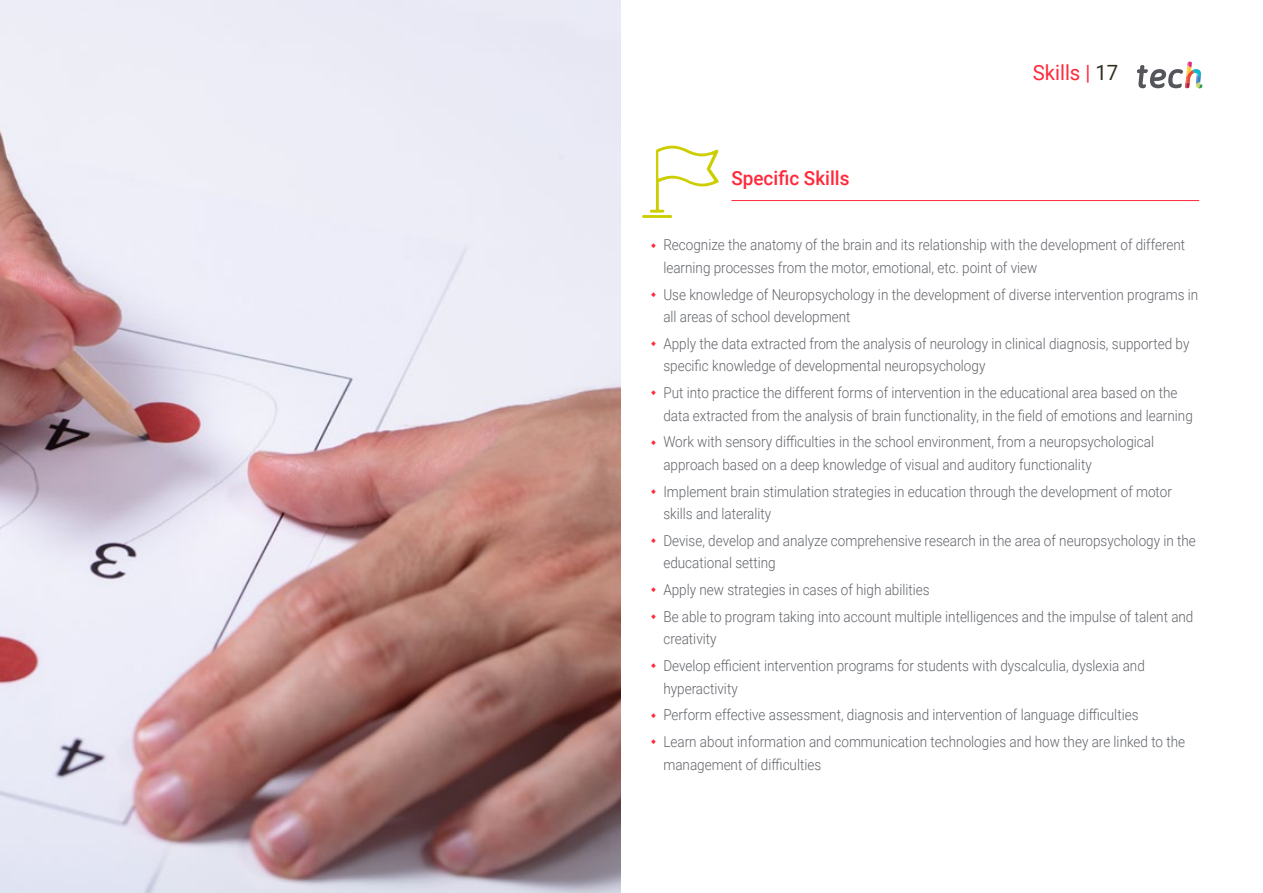
<style>
.page{position:relative;width:1263px;height:893px;background:#fff}
.page>*{position:absolute;margin:0;border:0;box-sizing:border-box;transform-origin:0 0}
.t1{font:21px "Roboto";color:#ff293a}
.t2{font:500 19.5px "Roboto";color:#ff293a}
.t3{font:300 15px/22.5px "Roboto";color:#61646a;scale:.9 1}
.s1{color:#312e20}
</style>
<div class="page">
<img style="left:0;top:0;width:621px;height:893px">
<hr style="left:731px;top:200px;width:468px;height:1px;background:#ff293a">
<hr style="left:642px;top:215px;width:30px;height:3px;background:#cdce00">
<svg style="left:650px;top:146px;width:69px;height:67px"></svg>
<svg style="left:1137px;top:62px;width:65px;height:27px"></svg>
<h2 class="t2" style="left:731px;top:164px;width:120px">Specific Skills</h2>
<h1 class="t1" style="left:1033px;top:57px;width:87px">Skills | <span class="s1">17</span></h1>
<p class="t3" style="left:663px;top:233px;width:581px">Recognize the anatomy of the brain and its relationship with the development of different learning processes from the motor, emotional, etc. point of view</p>
<p class="t3" style="left:663px;top:282px;width:596px">Use knowledge of Neuropsychology in the development of diverse intervention programs in all areas of school development</p>
<p class="t3" style="left:663px;top:332px;width:586px">Apply the data extracted from the analysis of neurology in clinical diagnosis, supported by specific knowledge of developmental neuropsychology</p>
<p class="t3" style="left:663px;top:381px;width:590px">Put into practice the different forms of intervention in the educational area based on the data extracted from the analysis of brain functionality, in the field of emotions and learning</p>
<p class="t3" style="left:663px;top:430px;width:547px">Work with sensory difficulties in the school environment, from a neuropsychological approach based on a deep knowledge of visual and auditory functionality</p>
<p class="t3" style="left:663px;top:479px;width:566px">Implement brain stimulation strategies in education through the development of motor skills and laterality</p>
<p class="t3" style="left:663px;top:529px;width:593px">Devise, develop and analyze comprehensive research in the area of neuropsychology in the educational setting</p>
<p class="t3" style="left:663px;top:576px;width:590px;line-height:26.7px">Apply new strategies in cases of high abilities<br>Be able to program taking into account multiple intelligences and the impulse of talent and</p>
<p class="t3" style="left:663px;top:625px;width:536px;line-height:26.7px">creativity<br>Develop efficient intervention programs for students with dyscalculia, dyslexia and</p>
<p class="t3" style="left:663px;top:674px;width:581px;line-height:26.7px">hyperactivity<br>Perform effective assessment, diagnosis and intervention of language difficulties<br>Learn about information and communication technologies and how they are linked to the</p>
<p class="t3" style="left:663px;top:752px;width:177px">management of difficulties</p>
</div>
